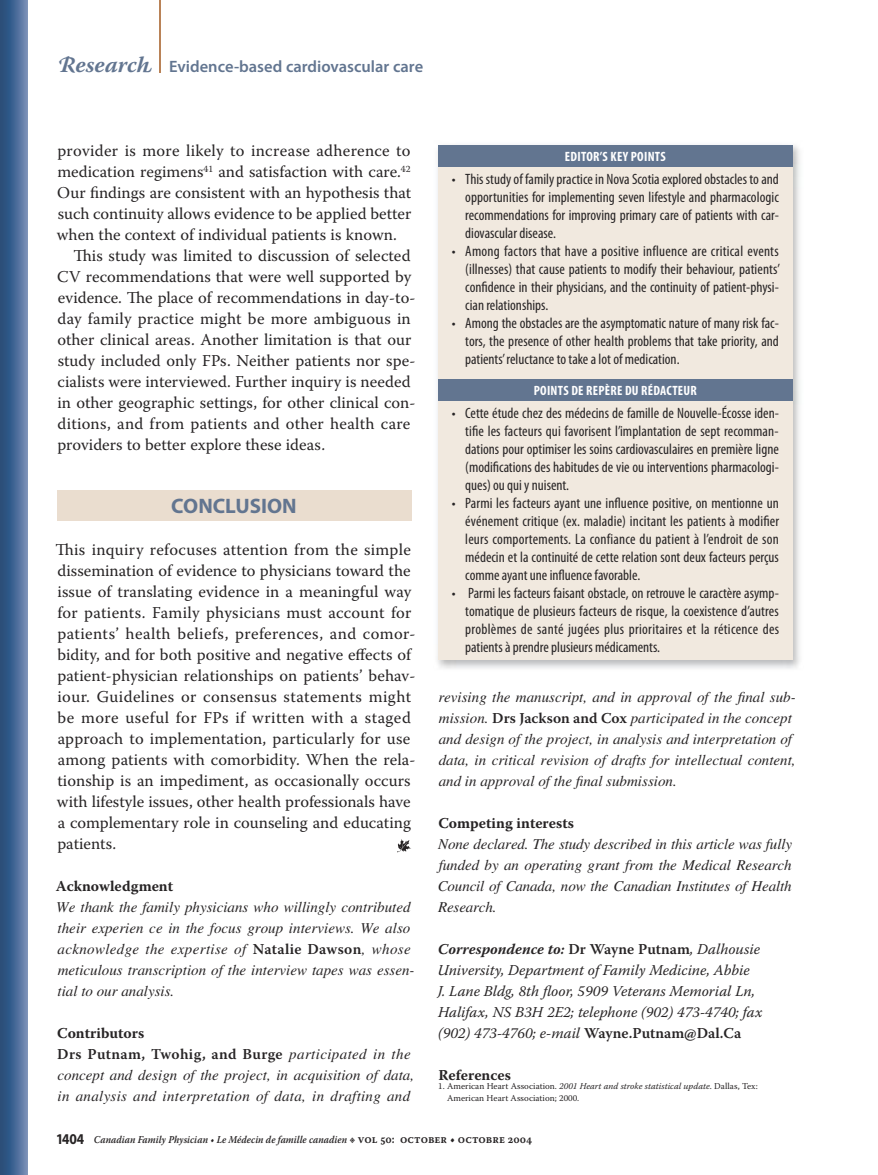
<style>
.page{position:relative;width:878px;height:1175px;background:#fff}
.page>*{position:absolute;margin:0;border:0;box-sizing:border-box;transform-origin:0 0}
.t1{font:700 21px "Myriad Pro";color:#627590}
.t2{font:16.5px/21px "Warnock Pro";letter-spacing:.005em;color:#272425}
.t3{font:600 16.5px "Myriad Pro";color:#627590}
.t4{font:condensed 15px/18px "Myriad Pro";color:#272425;text-align:justify}
.t5{font:italic 15px/21px "Times";color:#272425}
.t6{font:italic 15px/21px "Warnock Pro";color:#272425}
.t7{font:600 15px/21px "Warnock Pro";letter-spacing:.025em;color:#272425}
.t8{font:700 15px "Warnock Pro";color:#272425}
.t9{font:700 condensed 13.5px "Myriad Pro";letter-spacing:.02em;color:#fff}
.t10{font:italic 600 10.5px "Warnock Pro";color:#272425;scale:.9 1}
.t11{font:9px/12px "Warnock Pro";color:#272425}
.s1{font-family:"Warnock Pro";font-weight:700;font-style:italic;font-size:22.5px}
.s2{font-family:"Warnock Pro";font-weight:600;font-style:normal}
.s3{font-weight:700}
.s4{font-family:"Times";font-weight:400;font-style:italic}
.s5{font-weight:600;font-style:normal}
.s6{font-style:italic}
.s7{font-family:"Myriad Pro";font-weight:700;font-style:normal;font-size:15px}
.s8{font-family:"Warnock Pro Capt";font-weight:400;font-style:normal;font-size:12px}
.s9{font-family:"Warnock Pro Semibold Capt";font-weight:400;font-style:normal;font-size:12px}
</style>
<div class="page">
<svg style="left:0;top:0;width:27px;height:1174px;background:#456793"></svg>
<hr style="left:159px;top:0;width:1px;height:72px;background:#b98257">
<div style="left:57px;top:490px;width:354px;height:30px;background:#eaddcf"></div>
<svg style="left:397px;top:839px;width:14px;height:13px"></svg>
<img style="left:437px;top:145px;width:363px;height:524px">
<div style="left:438px;top:146px;width:354px;height:514px;background:#f1e9df"></div>
<div style="left:438px;top:145px;width:354px;height:21px;background:#627590"></div>
<div style="left:438px;top:379px;width:354px;height:21px;background:#627590"></div>
<p class="t3" style="left:57px;top:57px;width:368px"><span class="s1">Research</span> Evidence-based cardiovascular care</p>
<p class="t2" style="left:57px;top:140px;width:355px">provider is more likely to increase adherence to</p>
<p class="t2" style="left:57px;top:161px;width:355px">medication regimens<sup>41</sup> and satisfaction with care.<sup>42</sup></p>
<p class="t2" style="left:57px;top:182px;width:355px">Our findings are consistent with an hypothesis that</p>
<p class="t2" style="left:58px;top:203px;width:355px">such continuity allows evidence to be applied better</p>
<p class="t2" style="left:57px;top:224px;width:341px">when the context of individual patients is known.</p>
<p class="t2" style="left:73px;top:245px;width:338px">This study was limited to discussion of selected</p>
<p class="t2" style="left:57px;top:266px;width:355px">CV recommendations that were well supported by</p>
<p class="t2" style="left:58px;top:287px;width:359px">evidence. The place of recommendations in day-to-</p>
<p class="t2" style="left:57px;top:308px;width:355px">day family practice might be more ambiguous in</p>
<p class="t2" style="left:57px;top:329px;width:355px">other clinical areas. Another limitation is that our</p>
<p class="t2" style="left:58px;top:350px;width:359px">study included only FPs. Neither patients nor spe-</p>
<p class="t2" style="left:57px;top:371px;width:355px">cialists were interviewed. Further inquiry is needed</p>
<p class="t2" style="left:57px;top:392px;width:359px">in other geographic settings, for other clinical con-</p>
<p class="t2" style="left:57px;top:413px;width:354px">ditions, and from patients and other health care</p>
<p class="t2" style="left:57px;top:434px;width:269px">providers to better explore these ideas.</p>
<h1 class="t1" style="left:171px;top:494px;width:127px">CONCLUSION</h1>
<p class="t2" style="left:55px;top:539px;width:361px">This inquiry refocuses attention from the simple dissemination of evidence to physicians toward the issue of translating evidence in a meaningful way for patients. Family physicians must account for patients’ health beliefs, preferences, and comor&shy;bidity, and for both positive and negative effects of patient-physician relationships on patients’ behav&shy;iour. Guidelines or consensus statements might be more useful for FPs if written with a staged approach to implementation, particularly for use among patients with comorbidity. When the rela&shy;tionship is an impediment, as occasionally occurs with lifestyle issues, other health professionals have a complementary role in counseling and educating patients.</p>
<p class="t8" style="left:56px;top:877px;width:119px">Acknowledgment</p>
<p class="t5" style="left:56px;top:897px;width:360px">We thank the family physicians who willingly contributed their experien ce in the focus group interviews. We also acknowledge the expertise of <span class="s2">Natalie Dawson</span>, whose meticulous transcription of the interview tapes was essen&shy;tial to our analysis.</p>
<p class="t7" style="left:57px;top:1022px;width:355px"><span class="s3">Contributors<br></span>Drs Putnam, Twohig, and Burge <span class="s4">participated in the</span></p>
<p class="t5" style="left:57px;top:1065px;width:358px">concept and design of the project, in acquisition of data, in analysis and interpretation of data, in drafting and</p>
<p class="t9" style="left:565px;top:149px;width:102px">EDITOR’S KEY POINTS</p>
<p class="t4" style="left:465px;top:170px;width:315px;text-indent:-14px">• This study of family practice in Nova Scotia explored obstacles to and opportunities for implementing seven lifestyle and pharmacologic recommendations for improving primary care of patients with car&shy;diovascular disease.</p>
<p class="t4" style="left:465px;top:242px;width:316px;text-indent:-14px">• Among factors that have a positive influence are critical events (illnesses) that cause patients to modify their behaviour, patients’ confidence in their physicians, and the continuity of patient-physi&shy;cian relationships.</p>
<p class="t4" style="left:465px;top:314px;width:315px;text-indent:-14px">• Among the obstacles are the asymptomatic nature of many risk fac&shy;tors, the presence of other health problems that take priority, and patients’ reluctance to take a lot of medication.</p>
<p class="t9" style="left:533px;top:383px;width:165px">POINTS DE REPÈRE DU RÉDACTEUR</p>
<p class="t4" style="left:465px;top:404px;width:315px;text-indent:-14px">• Cette étude chez des médecins de famille de Nouvelle-Écosse iden&shy;tifie les facteurs qui favorisent l’implantation de sept recomman&shy;dations pour optimiser les soins cardiovasculaires en première ligne (modifications des habitudes de vie ou interventions pharmacologi&shy;ques) ou qui y nuisent.</p>
<p class="t4" style="left:465px;top:494px;width:315px;text-indent:-14px">• Parmi les facteurs ayant une influence positive, on mentionne un événement critique (ex. maladie) incitant les patients à modifier leurs comportements. La confiance du patient à l’endroit de son médecin et la continuité de cette relation sont deux facteurs perçus comme ayant une influence favorable.</p>
<p class="t4" style="left:465px;top:584px;width:315px;text-indent:-14px">• Parmi les facteurs faisant obstacle, on retrouve le caractère asymp&shy;tomatique de plusieurs facteurs de risque, la coexistence d’autres problèmes de santé jugées plus prioritaires et la réticence des patients à prendre plusieurs médicaments.</p>
<p class="t5" style="left:438px;top:687px;width:359px">revising the manuscript, and in approval of the final sub&shy;mission. <span class="s2">Drs Jackson and Cox</span> participated in the concept and design of the project, in analysis and interpretation of data, in critical revision of drafts for intellectual content, and in approval of the final submission.</p>
<p class="t8" style="left:438px;top:814px;width:137px">Competing interests</p>
<p class="t5" style="left:438px;top:834px;width:356px;text-align:justify">None declared. The study described in this article was fully funded by an operating grant from the Medical Research Council of Canada, now the Canadian Institutes of Health Research.</p>
<p class="t6" style="left:438px;top:938px;width:326px"><span class="s3">Correspondence to:</span> <span class="s5">Dr Wayne Putnam</span>, Dalhousie University, Department of Family Medicine, Abbie<br>J. Lane Bldg, 8th floor, 5909 Veterans Memorial Ln, Halifax, NS B3H 2E2; telephone (902) 473-4740; fax (902) 473-4760; e-mail <span class="s5">Wayne.Putnam@Dal.Ca</span></p>
<p class="t8" style="left:438px;top:1066px;width:74px">References</p>
<p class="t11" style="left:447px;top:1080px;width:312px;text-indent:-9px">1. American Heart Association. <span class="s6">2001 Heart and stroke statistical update</span>. Dallas, Tex:<br>American Heart Association; 2000.</p>
<p class="t10" style="left:57px;top:1133px;width:529px"><span class="s7">1404</span> Canadian Family Physician • Le Médecin de famille canadien <span class="s8">d</span> <span class="s9">VOL 50: OCTOBER • OCTOBRE 2004</span></p>
</div>
